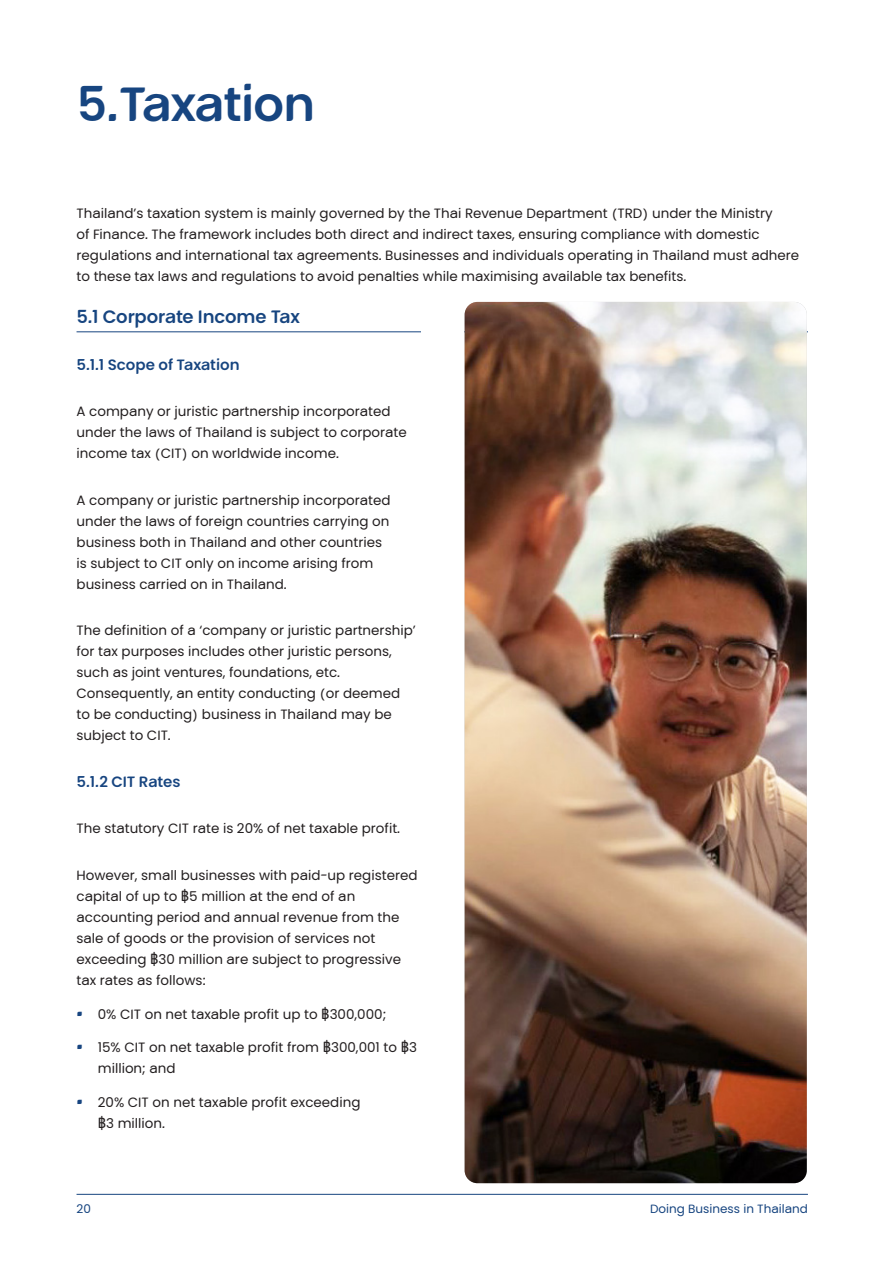
<style>
.page{position:relative;width:893px;height:1263px;background:#fff}
.page>*{position:absolute;margin:0;border:0;box-sizing:border-box;transform-origin:0 0}
.t1{font:700 48px "PKF Global Sans";letter-spacing:-.02em;color:#174580}
.chapter-subhead{font:700 18px "PKF Global Sans";letter-spacing:-.005em;color:#174580}
.chapter-par_header_L1{font:700 15px "PKF Global Sans";letter-spacing:-.005em;color:#174580}
.body{font:13.5px/21px "PKF Global Sans";color:#231f20}
.t2{font:12px "PKF Global Sans";color:#174580}
.s1{font-family:"Calibri";font-size:16.5px}
.s2{font-size:18px;color:#174580}
</style>
<div class="page">
<hr style="left:77px;top:1194px;width:731px;height:1px;background:#174580">
<hr style="left:77px;top:332px;width:731px;height:1px;background:#174580">
<div style="left:421px;top:302px;width:42px;height:887px;background:#fff"></div>
<img style="left:465px;top:302px;width:342px;height:881px">
<p class="t1" style="left:77px;top:74px;width:240px">5.Taxation</p>
<p class="body" style="left:77px;top:203px;width:724px">Thailand’s taxation system is mainly governed by the Thai Revenue Department (TRD) under the Ministry<br>of Finance. The framework includes both direct and indirect taxes, ensuring compliance with domestic regulations and international tax agreements. Businesses and individuals operating in Thailand must adhere to these tax laws and regulations to avoid penalties while maximising available tax benefits.</p>
<p class="chapter-subhead" style="left:77px;top:306px;width:225px">5.1 Corporate Income Tax</p>
<p class="chapter-par_header_L1" style="left:77px;top:355px;width:165px">5.1.1 Scope of Taxation</p>
<p class="body" style="left:77px;top:401px;width:332px">A company or juristic partnership incorporated under the laws of Thailand is subject to corporate income tax (CIT) on worldwide income.</p>
<p class="body" style="left:77px;top:489px;width:316px">A company or juristic partnership incorporated under the laws of foreign countries carrying on business both in Thailand and other countries is subject to CIT only on income arising from business carried on in Thailand.</p>
<p class="body" style="left:77px;top:620px;width:341px">The definition of a ‘company or juristic partnership’ for tax purposes includes other juristic persons, such as joint ventures, foundations, etc.<br>Consequently, an entity conducting (or deemed to be conducting) business in Thailand may be subject to CIT.</p>
<p class="chapter-par_header_L1" style="left:77px;top:772px;width:105px">5.1.2 CIT Rates</p>
<p class="body" style="left:77px;top:818px;width:325px">The statutory CIT rate is 20% of net taxable profit.</p>
<p class="body" style="left:77px;top:865px;width:343px">However, small businesses with paid-up registered capital of up to <span class="s1">฿</span>5 million at the end of an accounting period and annual revenue from the sale of goods or the provision of services not exceeding <span class="s1">฿</span>30 million are subject to progressive tax rates as follows:</p>
<p class="body" style="left:77px;top:1003px;width:311px"><span class="s2">·</span> 0% CIT on net taxable profit up to <span class="s1">฿</span>300,000;</p>
<p class="body" style="left:98px;top:1037px;width:321px;text-indent:-21px"><span class="s2">·</span> 15% CIT on net taxable profit from <span class="s1">฿</span>300,001 to <span class="s1">฿</span>3 million; and</p>
<p class="body" style="left:98px;top:1092px;width:264px;text-indent:-21px"><span class="s2">·</span> 20% CIT on net taxable profit exceeding <span class="s1">฿</span>3 million.</p>
<p class="t2" style="left:77px;top:1202px;width:16px">20</p>
<p class="t2" style="left:650px;top:1202px;width:159px">Doing Business in Thailand</p>
</div>
